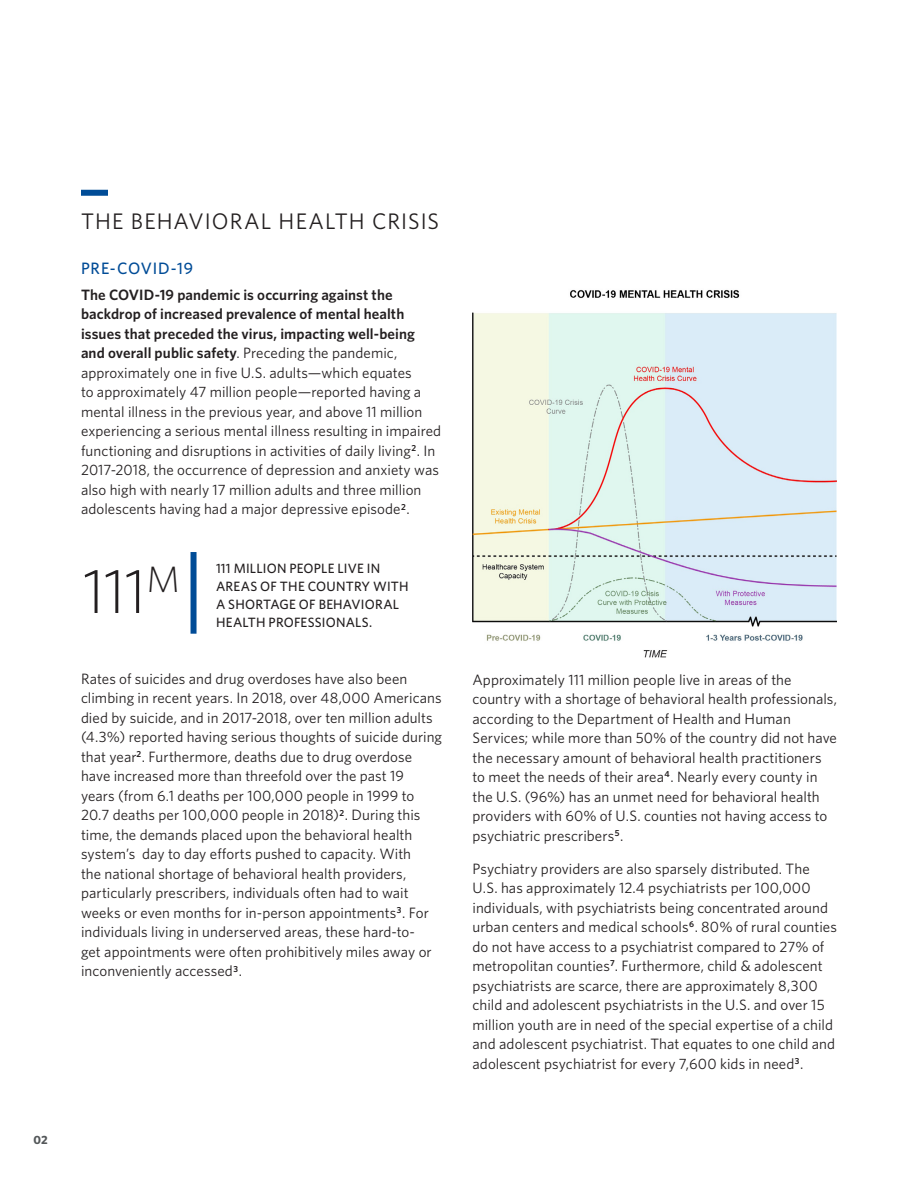
<style>
.page{position:relative;width:918px;height:1188px;background:#fff}
.page>*{position:absolute;margin:0;border:0;box-sizing:border-box;transform-origin:0 0}
.Infographic{font:300 63px "Whitney";color:#231f20}
.Heading_1_-_C19{font:22.5px "Whitney";letter-spacing:.045em;color:#231f20}
.Heading_2_-_C19{font:500 16.5px "Whitney";letter-spacing:.05em;color:#004c97}
.Body{font:15px/19.5px "Whitney";letter-spacing:.005em;color:#231f20}
.Infographic_label{font:500 13.5px/18px "Whitney";letter-spacing:.015em;color:#231f20}
.t1{font:700 12px "Whitney";color:#54585a}
.s1{font-weight:600}
</style>
<div class="page">
<img style="left:472px;top:290px;width:365px;height:368px">
<div style="left:81px;top:190px;width:27px;height:6px;background:#004c97"></div>
<div style="left:191px;top:552px;width:6px;height:82px;background:#004c97"></div>
<p class="t1" style="left:33px;top:1132px;width:16px">02</p>
<p class="Heading_1_-_C19" style="left:81px;top:206px;width:360px">THE BEHAVIORAL HEALTH CRISIS</p>
<p class="Heading_2_-_C19" style="left:81px;top:257px;width:114px">PRE-COVID-19</p>
<p class="Body" style="left:81px;top:285px;width:362px"><span class="s1">The COVID-19 pandemic is occurring against the backdrop of increased prevalence of mental health issues that preceded the virus, impacting well-being and overall public safety</span>. Preceding the pandemic, approximately one in five U.S. adults—which equates<br>to approximately 47 million people—reported having a mental illness in the previous year, and above 11 million experiencing a serious mental illness resulting in impaired functioning and disruptions in activities of daily living<sup>2</sup>. In 2017-2018, the occurrence of depression and anxiety was also high with nearly 17 million adults and three million adolescents having had a major depressive episode<sup>2</sup>.</p>
<p class="Infographic" style="left:83px;top:549px;width:99px">111<sup>M</sup></p>
<p class="Infographic_label" style="left:216px;top:559px;width:194px">111 MILLION PEOPLE LIVE IN<br>AREAS OF THE COUNTRY WITH<br>A SHORTAGE OF BEHAVIORAL<br>HEALTH PROFESSIONALS.</p>
<p class="Body" style="left:81px;top:669px;width:363px">Rates of suicides and drug overdoses have also been climbing in recent years. In 2018, over 48,000 Americans died by suicide, and in 2017-2018, over ten million adults (4.3%) reported having serious thoughts of suicide during that year<sup>2</sup>. Furthermore, deaths due to drug overdose have increased more than threefold over the past 19<br>years (from 6.1 deaths per 100,000 people in 1999 to 20.7 deaths per 100,000 people in 2018)<sup>2</sup>. During this time, the demands placed upon the behavioral health system’s day to day efforts pushed to capacity. With<br>the national shortage of behavioral health providers, particularly prescribers, individuals often had to wait weeks or even months for in-person appointments<sup>3</sup>. For individuals living in underserved areas, these hard-to-<br>get appointments were often prohibitively miles away or inconveniently accessed<sup>3</sup>.</p>
<p class="Body" style="left:472px;top:669px;width:366px">Approximately 111 million people live in areas of the country with a shortage of behavioral health professionals, according to the Department of Health and Human Services; while more than 50% of the country did not have the necessary amount of behavioral health practitioners to meet the needs of their area<sup>4</sup>. Nearly every county in the U.S. (96%) has an unmet need for behavioral health providers with 60% of U.S. counties not having access to psychiatric prescribers<sup>5</sup>.</p>
<p class="Body" style="left:472px;top:858px;width:366px">Psychiatry providers are also sparsely distributed. The U.S. has approximately 12.4 psychiatrists per 100,000 individuals, with psychiatrists being concentrated around urban centers and medical schools<sup>6</sup>. 80% of rural counties do not have access to a psychiatrist compared to 27% of metropolitan counties<sup>7</sup>. Furthermore, child &amp; adolescent psychiatrists are scarce, there are approximately 8,300 child and adolescent psychiatrists in the U.S. and over 15 million youth are in need of the special expertise of a child and adolescent psychiatrist. That equates to one child and adolescent psychiatrist for every 7,600 kids in need<sup>3</sup>.</p>
</div>
